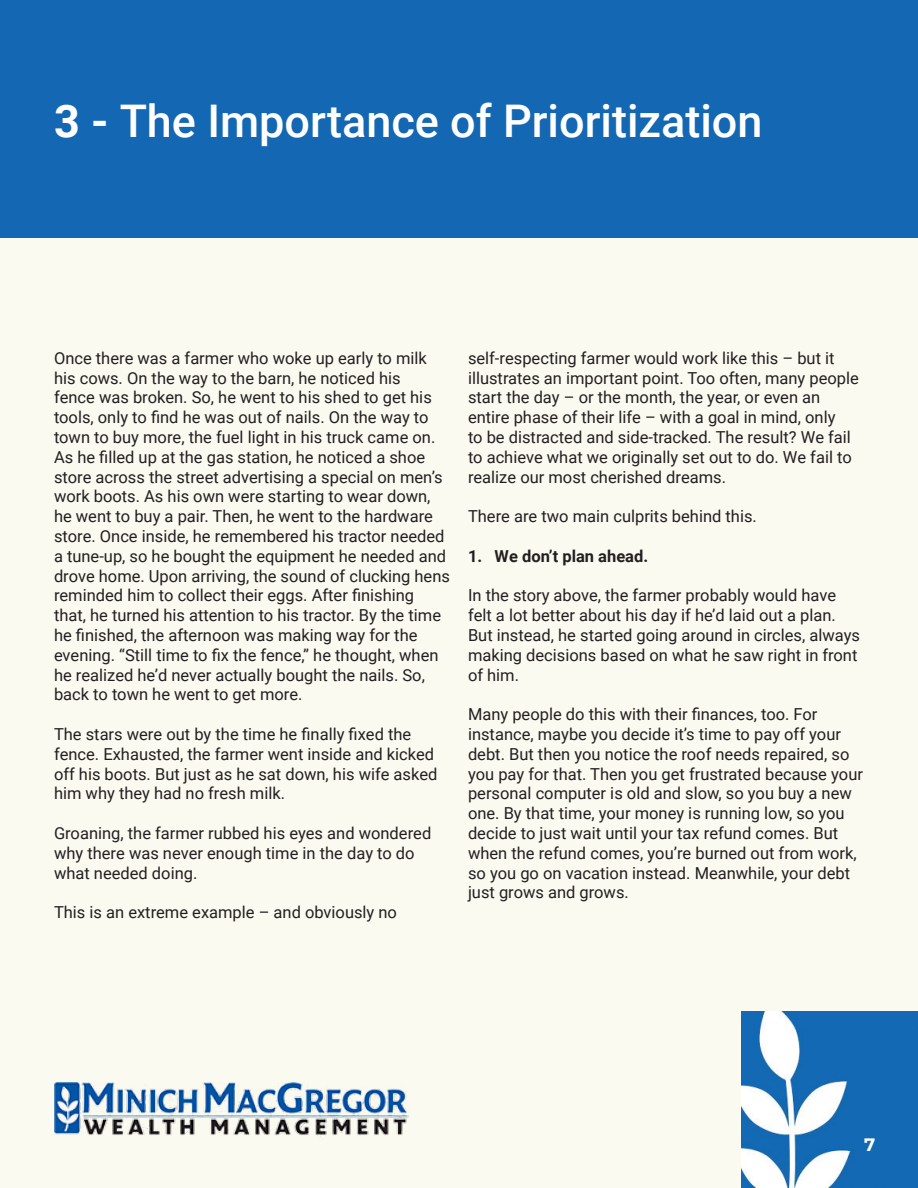
<style>
.page{position:relative;width:918px;height:1188px;background:#fbfaf0}
.page>*{position:absolute;margin:0;border:0;box-sizing:border-box;transform-origin:0 0}
.t1{font:500 45px "Roboto";color:#fff}
.t2{font:700 18px "Montserrat";color:#fff}
.t3{font:16.5px/19.8px "Roboto";color:#231f20}
.t4{font:700 16.5px "Roboto";color:#231f20}
.s1{font-weight:700}
</style>
<div class="page">
<img style="left:742px;top:1012px;width:176px;height:176px">
<img style="left:54px;top:1083px;width:355px;height:54px">
<div style="left:0;top:0;width:918px;height:238px;background:#1468b3"></div>
<p class="t1" style="left:54px;top:89px;width:710px"><span class="s1">3 -</span> The Importance of Prioritization</p>
<p class="t3" style="left:54px;top:348px;width:398px">Once there was a farmer who woke up early to milk his cows. On the way to the barn, he noticed his<br>fence was broken. So, he went to his shed to get his tools, only to find he was out of nails. On the way to town to buy more, the fuel light in his truck came on.<br>As he filled up at the gas station, he noticed a shoe store across the street advertising a special on men’s work boots. As his own were starting to wear down, he went to buy a pair. Then, he went to the hardware store. Once inside, he remembered his tractor needed a tune-up, so he bought the equipment he needed and drove home. Upon arriving, the sound of clucking hens reminded him to collect their eggs. After finishing that, he turned his attention to his tractor. By the time he finished, the afternoon was making way for the evening. “Still time to fix the fence,” he thought, when he realized he’d never actually bought the nails. So, back to town he went to get more.</p>
<p class="t3" style="left:54px;top:724px;width:385px">The stars were out by the time he finally fixed the fence. Exhausted, the farmer went inside and kicked off his boots. But just as he sat down, his wife asked him why they had no fresh milk.</p>
<p class="t3" style="left:54px;top:823px;width:379px">Groaning, the farmer rubbed his eyes and wondered why there was never enough time in the day to do what needed doing.</p>
<p class="t3" style="left:54px;top:902px;width:345px">This is an extreme example – and obviously no</p>
<p class="t3" style="left:468px;top:348px;width:392px">self-respecting farmer would work like this – but it illustrates an important point. Too often, many people start the day – or the month, the year, or even an entire phase of their life – with a goal in mind, only<br>to be distracted and side-tracked. The result? We fail to achieve what we originally set out to do. We fail to realize our most cherished dreams.</p>
<p class="t3" style="left:468px;top:506px;width:290px">There are two main culprits behind this.</p>
<p class="t4" style="left:468px;top:544px;width:182px">1. We don’t plan ahead.</p>
<p class="t3" style="left:468px;top:585px;width:394px">In the story above, the farmer probably would have felt a lot better about his day if he’d laid out a plan.<br>But instead, he started going around in circles, always making decisions based on what he saw right in front of him.</p>
<p class="t3" style="left:468px;top:704px;width:397px">Many people do this with their finances, too. For instance, maybe you decide it’s time to pay off your debt. But then you notice the roof needs repaired, so you pay for that. Then you get frustrated because your personal computer is old and slow, so you buy a new one. By that time, your money is running low, so you decide to just wait until your tax refund comes. But when the refund comes, you’re burned out from work, so you go on vacation instead. Meanwhile, your debt just grows and grows.</p>
<p class="t2" style="left:864px;top:1132px;width:13px">7</p>
</div>
